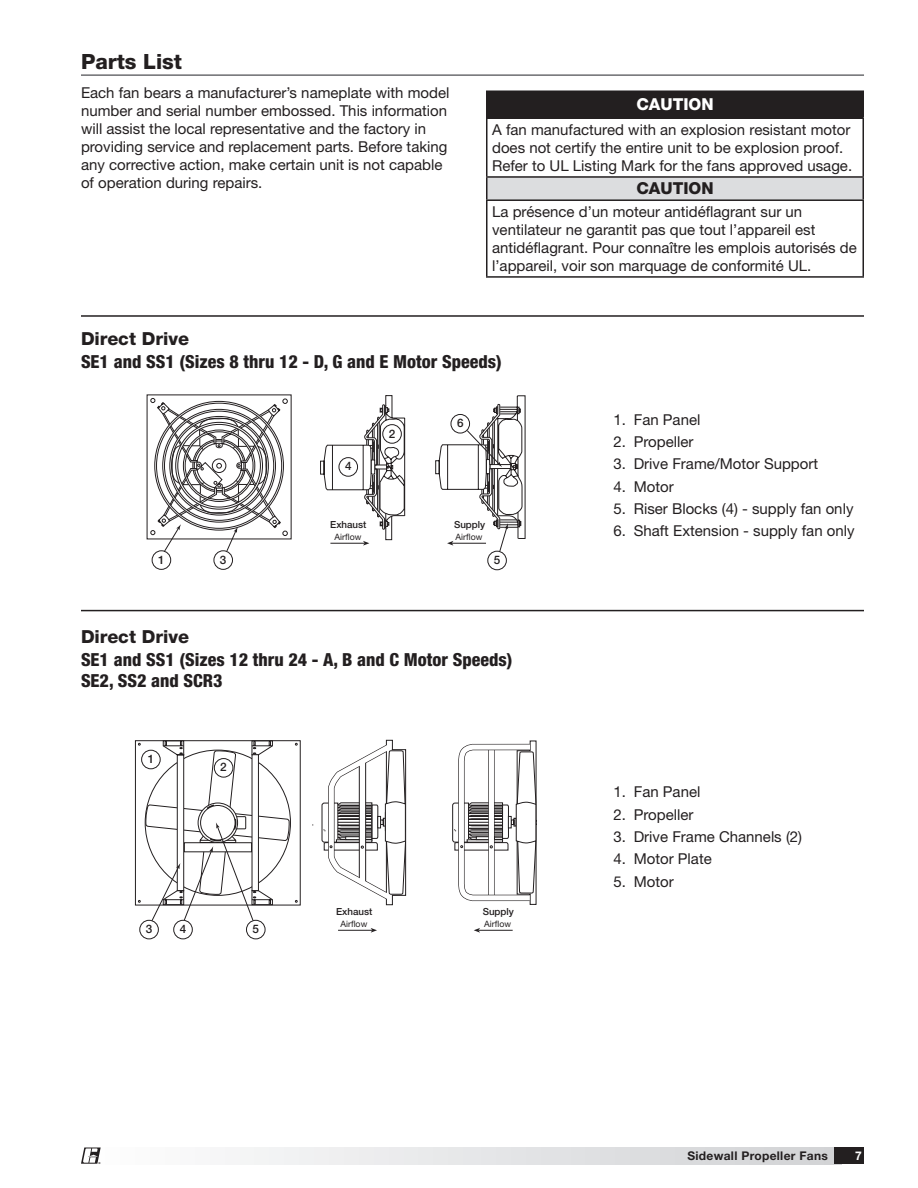
<style>
.page{position:relative;width:918px;height:1188px;background:#fff}
.page>*{position:absolute;margin:0;border:0;box-sizing:border-box;transform-origin:0 0}
.t1{font:800 21px "Helvetica Neue LT Std";color:#231f20}
.t2{font:800 condensed 18px/20.7px "Helvetica Neue LT Std";color:#231f20}
.t3{font:800 18px "Helvetica Neue LT Std";color:#231f20}
.t4{font:800 16.5px "Helvetica Neue LT Std";color:#fff}
.t5{font:800 16.5px "Helvetica Neue LT Std";color:#231f20}
.t6{font:15px/18px "Helvetica Neue LT Std";color:#231f20}
.t7{font:700 12px "Helvetica Neue LT Std";letter-spacing:.025em;color:#231f20}
.t8{font:700 12px "Helvetica Neue LT Std";color:#fff}
.t9{font:500 11.7px "Helvetica Neue LT Std";color:#231f20}
.t10{font:500 9.75px "Helvetica Neue LT Std";color:#231f20}
.t11{font:8.7px "Helvetica Neue LT Std";color:#231f20}
.t12{font:700 2.7px "Helvetica Neue LT Std";color:#231f20}
</style>
<div class="page">
<div style="left:81px;top:1148px;width:760px;height:16px;background:linear-gradient(to right,#fefefe,#d1d2d4)"></div>
<div style="left:834px;top:1148px;width:30px;height:16px;background:#231f20"></div>
<svg style="left:81px;top:1148px;width:20px;height:16px"></svg>
<svg style="left:498px;top:395px;width:28px;height:144px"></svg>
<svg style="left:147px;top:395px;width:259px;height:145px"></svg>
<svg style="left:435px;top:404px;width:83px;height:148px"></svg>
<svg style="left:157px;top:402px;width:124px;height:150px"></svg>
<svg style="left:320px;top:395px;width:85px;height:151px"></svg>
<div style="left:152px;top:550px;width:19px;height:20px;border:1px solid #231f20;border-radius:50%"></div>
<div style="left:382px;top:424px;width:20px;height:20px;border:1px solid #231f20;border-radius:50%"></div>
<div style="left:214px;top:550px;width:19px;height:20px;border:1px solid #231f20;border-radius:50%"></div>
<div style="left:339px;top:457px;width:19px;height:20px;border:1px solid #231f20;border-radius:50%"></div>
<div style="left:487px;top:551px;width:20px;height:19px;border:1px solid #231f20;border-radius:50%"></div>
<div style="left:451px;top:414px;width:19px;height:19px;border:1px solid #231f20;border-radius:50%"></div>
<hr style="left:81px;top:610px;width:783px;height:1px;background:#231f20">
<hr style="left:478px;top:930px;width:35px;height:1px;background:#231f20">
<svg style="left:474px;top:928px;width:6px;height:5px"></svg>
<svg style="left:138px;top:739px;width:268px;height:194px"></svg>
<svg style="left:452px;top:740px;width:85px;height:165px"></svg>
<div style="left:141px;top:750px;width:20px;height:19px;border:1px solid #231f20;border-radius:50%"></div>
<div style="left:214px;top:758px;width:19px;height:20px;border:1px solid #231f20;border-radius:50%"></div>
<div style="left:139px;top:920px;width:20px;height:19px;border:1px solid #231f20;border-radius:50%"></div>
<div style="left:173px;top:920px;width:20px;height:19px;border:1px solid #231f20;border-radius:50%"></div>
<div style="left:246px;top:920px;width:19px;height:19px;border:1px solid #231f20;border-radius:50%"></div>
<hr style="left:81px;top:315px;width:783px;height:2px;background:#231f20">
<div style="left:487px;top:91px;width:376px;height:27px;background:#231f20"></div>
<div style="left:487px;top:177px;width:376px;height:23px;background:#dcdddf"></div>
<hr style="left:486px;top:90px;width:378px;height:2px;background:#231f20">
<hr style="left:486px;top:92px;width:2px;height:25px;background:#231f20">
<hr style="left:862px;top:92px;width:2px;height:25px;background:#231f20">
<hr style="left:486px;top:117px;width:378px;height:2px;background:#231f20">
<hr style="left:486px;top:119px;width:2px;height:57px;background:#231f20">
<hr style="left:862px;top:119px;width:2px;height:57px;background:#231f20">
<hr style="left:486px;top:176px;width:378px;height:2px;background:#231f20">
<hr style="left:486px;top:178px;width:2px;height:21px;background:#231f20">
<hr style="left:862px;top:178px;width:2px;height:21px;background:#231f20">
<hr style="left:486px;top:199px;width:378px;height:2px;background:#231f20">
<hr style="left:486px;top:201px;width:2px;height:75px;background:#231f20">
<hr style="left:862px;top:201px;width:2px;height:75px;background:#231f20">
<hr style="left:486px;top:276px;width:378px;height:2px;background:#231f20">
<hr style="left:81px;top:74px;width:783px;height:2px;background:#6c6d70">
<h1 class="t1" style="left:81px;top:49px;width:103px">Parts List</h1>
<p class="t6" style="left:81px;top:83px;width:370px">Each fan bears a manufacturer’s nameplate with model number and serial number embossed. This information will assist the local representative and the factory in providing service and replacement parts. Before taking any corrective action, make certain unit is not capable of operation during repairs.</p>
<p class="t4" style="left:636px;top:94px;width:79px">CAUTION</p>
<p class="t6" style="left:492px;top:120px;width:362px">A fan manufactured with an explosion resistant motor does not certify the entire unit to be explosion proof.<br>Refer to UL Listing Mark for the fans approved usage.</p>
<p class="t5" style="left:636px;top:178px;width:79px">CAUTION</p>
<p class="t6" style="left:492px;top:202px;width:366px">La présence d’un moteur antidéflagrant sur un ventilateur ne garantit pas que tout l’appareil est antidéflagrant. Pour connaître les emplois autorisés de l’appareil, voir son marquage de conformité UL.</p>
<p class="t3" style="left:81px;top:327px;width:110px">Direct Drive</p>
<p class="t2" style="left:81px;top:351px;width:422px">SE1 and SS1 (Sizes 8 thru 12 - D, G and E Motor Speeds)</p>
<p class="t9" style="left:345px;top:459px;width:8px">4</p>
<p class="t9" style="left:389px;top:426px;width:8px">2</p>
<p class="t9" style="left:457px;top:416px;width:8px">6</p>
<p class="t9" style="left:158px;top:553px;width:8px">1</p>
<p class="t9" style="left:220px;top:553px;width:8px">3</p>
<p class="t10" style="left:454px;top:519px;width:33px">Supply</p>
<p class="t10" style="left:330px;top:519px;width:38px">Exhaust</p>
<p class="t11" style="left:335px;top:532px;width:28px">Airflow</p>
<p class="t11" style="left:456px;top:532px;width:28px">Airflow</p>
<p class="t9" style="left:494px;top:553px;width:8px">5</p>
<p class="t9" style="left:159px;top:625px;width:8px">1</p>
<p class="t3" style="left:81px;top:626px;width:110px">Direct Drive</p>
<p class="t2" style="left:81px;top:649px;width:433px">SE1 and SS1 (Sizes 12 thru 24 - A, B and C Motor Speeds)<br>SE2, SS2 and SCR3</p>
<p class="t10" style="left:442px;top:646px;width:33px">Supply</p>
<p class="t10" style="left:319px;top:646px;width:38px">Exhaust</p>
<p class="t11" style="left:323px;top:659px;width:28px">Airflow</p>
<p class="t11" style="left:444px;top:659px;width:28px">Airflow</p>
<p class="t9" style="left:208px;top:679px;width:8px">3</p>
<p class="t9" style="left:148px;top:752px;width:8px">1</p>
<p class="t9" style="left:220px;top:760px;width:8px">2</p>
<p class="t9" style="left:146px;top:922px;width:8px">3</p>
<p class="t9" style="left:180px;top:922px;width:8px">4</p>
<p class="t9" style="left:253px;top:922px;width:8px">5</p>
<p class="t10" style="left:336px;top:906px;width:38px">Exhaust</p>
<p class="t11" style="left:341px;top:918px;width:28px">Airflow</p>
<p class="t9" style="left:344px;top:910px;width:8px">6</p>
<p class="t12" style="left:98px;top:1161px;width:4px">®</p>
<p class="t10" style="left:483px;top:906px;width:33px">Supply</p>
<p class="t11" style="left:484px;top:918px;width:28px">Airflow</p>
<p class="t6" style="left:614px;top:410px;width:88px">1. Fan Panel</p>
<p class="t6" style="left:614px;top:432px;width:81px">2. Propeller</p>
<p class="t6" style="left:614px;top:455px;width:206px">3. Drive Frame/Motor Support</p>
<p class="t6" style="left:614px;top:477px;width:62px">4. Motor</p>
<p class="t6" style="left:614px;top:499px;width:241px">5. Riser Blocks (4) - supply fan only</p>
<p class="t6" style="left:614px;top:522px;width:243px">6. Shaft Extension - supply fan only</p>
<p class="t6" style="left:614px;top:783px;width:88px">1. Fan Panel</p>
<p class="t6" style="left:614px;top:805px;width:81px">2. Propeller</p>
<p class="t6" style="left:614px;top:827px;width:190px">3. Drive Frame Channels (2)</p>
<p class="t6" style="left:614px;top:850px;width:100px">4. Motor Plate</p>
<p class="t6" style="left:614px;top:872px;width:62px">5. Motor</p>
<p class="t7" style="left:687px;top:1148px;width:142px">Sidewall Propeller Fans</p>
<p class="t8" style="left:855px;top:1148px;width:8px">7</p>
</div>
